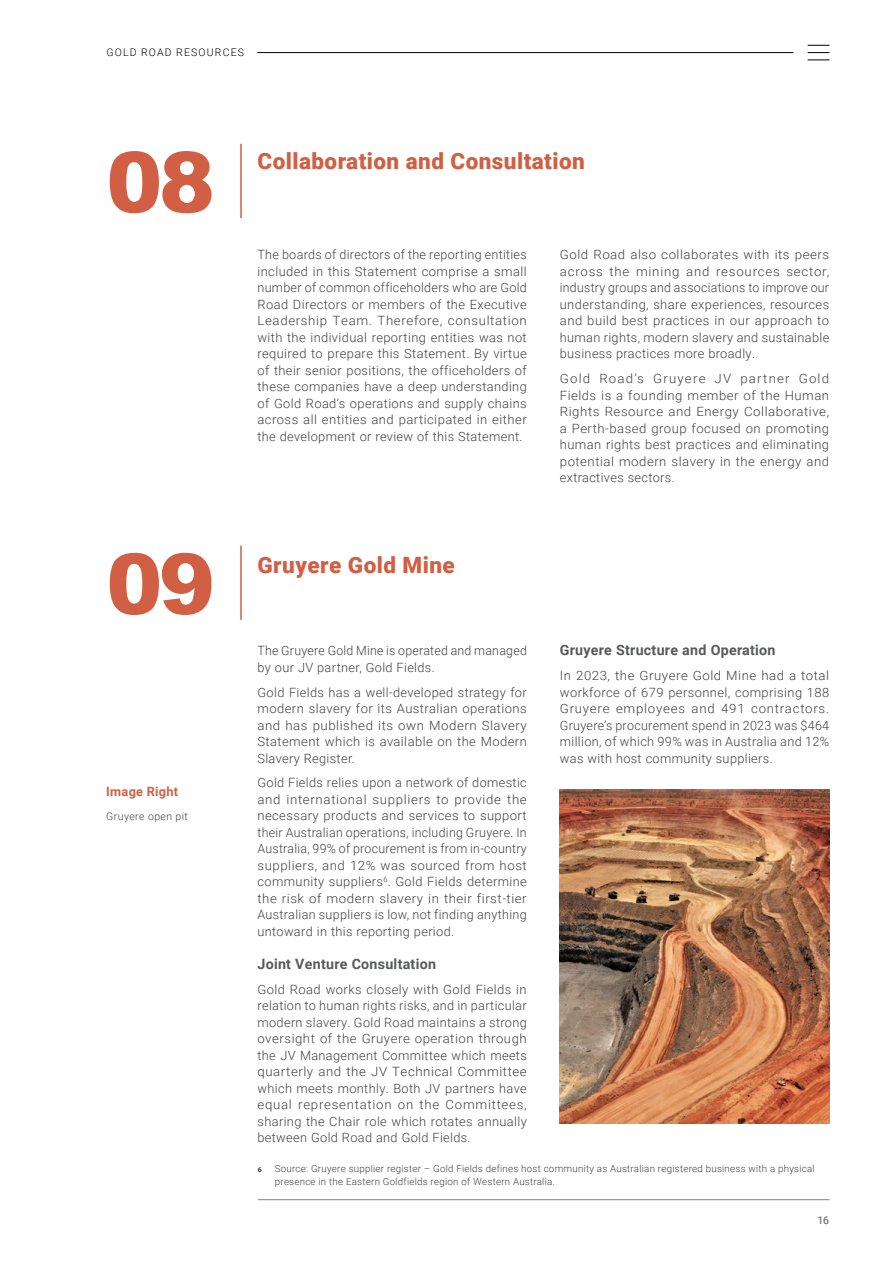
<style>
.page{position:relative;width:893px;height:1263px;background:#fff}
.page>*{position:absolute;margin:0;border:0;box-sizing:border-box;transform-origin:0 0}
.t1{font:900 84px "Arial";color:#d15f43}
.t2{font:900 22.5px "Roboto";letter-spacing:.02em;color:#d15f43}
.t3{font:700 14.25px "Roboto";letter-spacing:.015em;color:#58595b}
.t4{font:300 12.75px/16.5px "Roboto";letter-spacing:.03em;color:#414042;text-align:justify}
.t5{font:300 12.75px/16.5px "Roboto";letter-spacing:.03em;color:#414042;text-align:justify;scale:1.04 1}
.t6{font:700 12.75px "Roboto";letter-spacing:.02em;color:#d15f43}
.t7{font:300 10.5px "Roboto";letter-spacing:.11em;color:#00000a}
.t8{font:300 10.5px "Roboto";letter-spacing:.04em;color:#414042}
.t9{font:10.5px "Roboto";color:#808285}
.t10{font:300 9.75px/13.5px "Roboto";letter-spacing:.025em;color:#414042}
.t11{font:900 6.75px "Roboto";color:#414042}
</style>
<div class="page">
<hr style="left:257px;top:52px;width:536px;height:1px;background:#000">
<svg style="left:808px;top:52px;width:21px;height:1px"></svg>
<svg style="left:808px;top:45px;width:21px;height:1px"></svg>
<svg style="left:808px;top:60px;width:21px;height:1px"></svg>
<hr style="left:240px;top:144px;width:2px;height:74px;background:#d15f43">
<hr style="left:240px;top:545px;width:2px;height:75px;background:#d15f43">
<img style="left:560px;top:789px;width:269px;height:334px">
<hr style="left:258px;top:1199px;width:572px;height:1px;background:#808285">
<p class="t7" style="left:106px;top:45px;width:139px">GOLD ROAD RESOURCES</p>
<h1 class="t1" style="left:106px;top:121px;width:110px">08</h1>
<h1 class="t1" style="left:106px;top:523px;width:110px">09</h1>
<p class="t6" style="left:106px;top:783px;width:73px">Image Right</p>
<p class="t8" style="left:106px;top:809px;width:83px">Gruyere open pit</p>
<h2 class="t2" style="left:257px;top:145px;width:329px">Collaboration and Consultation</h2>
<p class="t4" style="left:257px;top:246px;width:271px">The boards of directors of the reporting entities included in this Statement comprise a small number of common officeholders who are Gold Road Directors or members of the Executive Leadership Team. Therefore, consultation with the individual reporting entities was not required to prepare this Statement. By virtue of their senior positions, the officeholders of these companies have a deep understanding of Gold Road’s operations and supply chains across all entities and participated in either the development or review of this Statement.</p>
<h2 class="t2" style="left:257px;top:549px;width:199px">Gruyere Gold Mine</h2>
<p class="t4" style="left:257px;top:642px;width:271px">The Gruyere Gold Mine is operated and managed by our JV partner, Gold Fields.</p>
<p class="t4" style="left:257px;top:683px;width:271px">Gold Fields has a well-developed strategy for modern slavery for its Australian operations and has published its own Modern Slavery Statement which is available on the Modern Slavery Register.</p>
<p class="t4" style="left:257px;top:774px;width:271px">Gold Fields relies upon a network of domestic and international suppliers to provide the necessary products and services to support their Australian operations, including Gruyere. In Australia, 99% of procurement is from in-country suppliers, and 12% was sourced from host community suppliers<sup>6</sup>. Gold Fields determine the risk of modern slavery in their first-tier Australian suppliers is low, not finding anything untoward in this reporting period.</p>
<p class="t3" style="left:257px;top:954px;width:180px">Joint Venture Consultation</p>
<p class="t4" style="left:257px;top:980px;width:271px">Gold Road works closely with Gold Fields in relation to human rights risks, and in particular modern slavery. Gold Road maintains a strong oversight of the Gruyere operation through the JV Management Committee which meets quarterly and the JV Technical Committee which meets monthly. Both JV partners have equal representation on the Committees, sharing the Chair role which rotates annually between Gold Road and Gold Fields.</p>
<p class="t5" style="left:560px;top:246px;width:261px">Gold Road also collaborates with its peers across the mining and resources sector, industry groups and associations to improve our understanding, share experiences, resources and build best practices in our approach to human rights, modern slavery and sustainable business practices more broadly.</p>
<p class="t5" style="left:560px;top:370px;width:260px">Gold Road’s Gruyere JV partner Gold Fields is a founding member of the Human Rights Resource and Energy Collaborative, a Perth-based group focused on promoting human rights best practices and eliminating potential modern slavery in the energy and extractives sectors.</p>
<p class="t3" style="left:560px;top:640px;width:217px">Gruyere Structure and Operation</p>
<p class="t5" style="left:560px;top:667px;width:261px">In 2023, the Gruyere Gold Mine had a total workforce of 679 personnel, comprising 188<br>Gruyere employees and 491 contractors.<br>Gruyere’s procurement spend in 2023 was $464 million, of which 99% was in Australia and 12% was with host community suppliers.</p>
<p class="t11" style="left:258px;top:1164px;width:5px">6</p>
<p class="t10" style="left:275px;top:1161px;width:541px">Source: Gruyere supplier register – Gold Fields defines host community as Australian registered business with a physical presence in the Eastern Goldfields region of Western Australia.</p>
<p class="t9" style="left:817px;top:1212px;width:13px">16</p>
</div>
